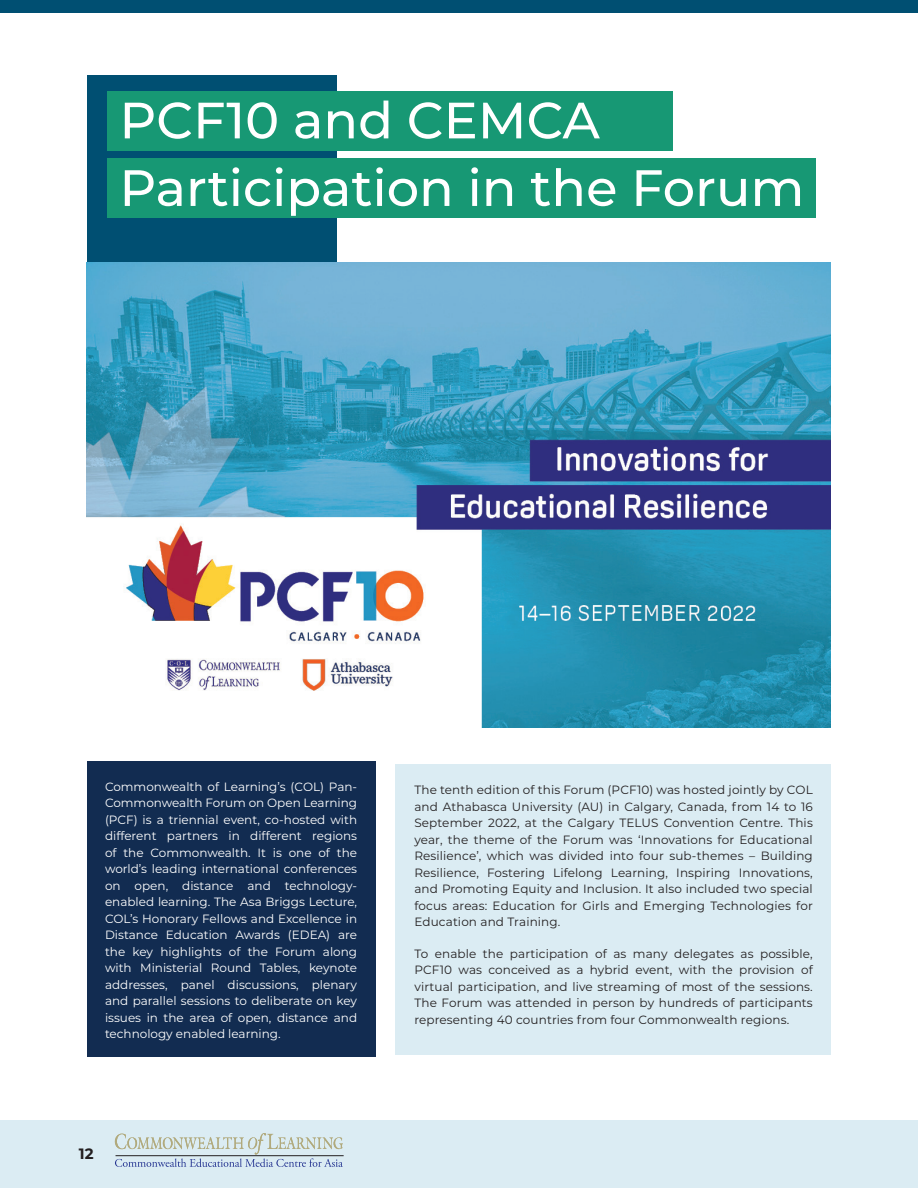
<style>
.page{position:relative;width:918px;height:1188px;background:#fff}
.page>*{position:absolute;margin:0;border:0;box-sizing:border-box;transform-origin:0 0}
.Left_Justify{font:500 51px "Montserrat";color:#fff}
.t1{font:700 15px "Montserrat";color:#231f20}
.Body_Copy{font:12px/16.5px "Montserrat";letter-spacing:.01em;color:#231f20;text-align:justify}
.Body_Copy-2{font:12px/16.5px "Montserrat";color:#fff;text-align:justify}
</style>
<div class="page">
<div style="left:0;top:1120px;width:918px;height:68px;background:#dbecf3"></div>
<div style="left:0;top:0;width:918px;height:13px;background:#004f72"></div>
<hr style="left:116px;top:1155px;width:228px;height:1px;background:#231f20">
<svg style="left:115px;top:1133px;width:228px;height:34px"></svg>
<div style="left:395px;top:764px;width:436px;height:291px;background:#dbecf3"></div>
<div style="left:87px;top:75px;width:249px;height:270px;background:#004f72"></div>
<div style="left:87px;top:761px;width:288px;height:295px;background:#122c51"></div>
<div style="left:107px;top:91px;width:566px;height:59px;background:#179874"></div>
<div style="left:107px;top:158px;width:709px;height:60px;background:#179874"></div>
<img style="left:86px;top:263px;width:745px;height:465px">
<p class="Left_Justify" style="left:119px;top:85px;width:482px">PCF10 and CEMCA</p>
<p class="Left_Justify" style="left:119px;top:152px;width:686px">Participation in the Forum</p>
<p class="Body_Copy-2" style="left:105px;top:778px;width:254px">Commonwealth of Learning’s (COL) Pan-Commonwealth Forum on Open Learning (PCF) is a triennial event, co-hosted with different partners in different regions of the Commonwealth. It is one of the world’s leading international conferences on open, distance and technology&shy;enabled learning. The Asa Briggs Lecture, COL’s Honorary Fellows and Excellence in Distance Education Awards (EDEA) are the key highlights of the Forum along with Ministerial Round Tables, keynote addresses, panel discussions, plenary and parallel sessions to deliberate on key issues in the area of open, distance and technology enabled learning.</p>
<p class="t1" style="left:79px;top:1143px;width:16px">12</p>
<p class="Body_Copy" style="left:414px;top:781px;width:400px">The tenth edition of this Forum (PCF10) was hosted jointly by COL and Athabasca University (AU) in Calgary, Canada, from 14 to 16<br>September 2022, at the Calgary TELUS Convention Centre. This year, the theme of the Forum was ‘Innovations for Educational Resilience’, which was divided into four sub-themes – Building Resilience, Fostering Lifelong Learning, Inspiring Innovations, and Promoting Equity and Inclusion. It also included two special focus areas: Education for Girls and Emerging Technologies for Education and Training.</p>
<p class="Body_Copy" style="left:414px;top:945px;width:400px">To enable the participation of as many delegates as possible, PCF10 was conceived as a hybrid event, with the provision of virtual participation, and live streaming of most of the sessions.<br>The Forum was attended in person by hundreds of participants representing 40 countries from four Commonwealth regions.</p>
</div>
